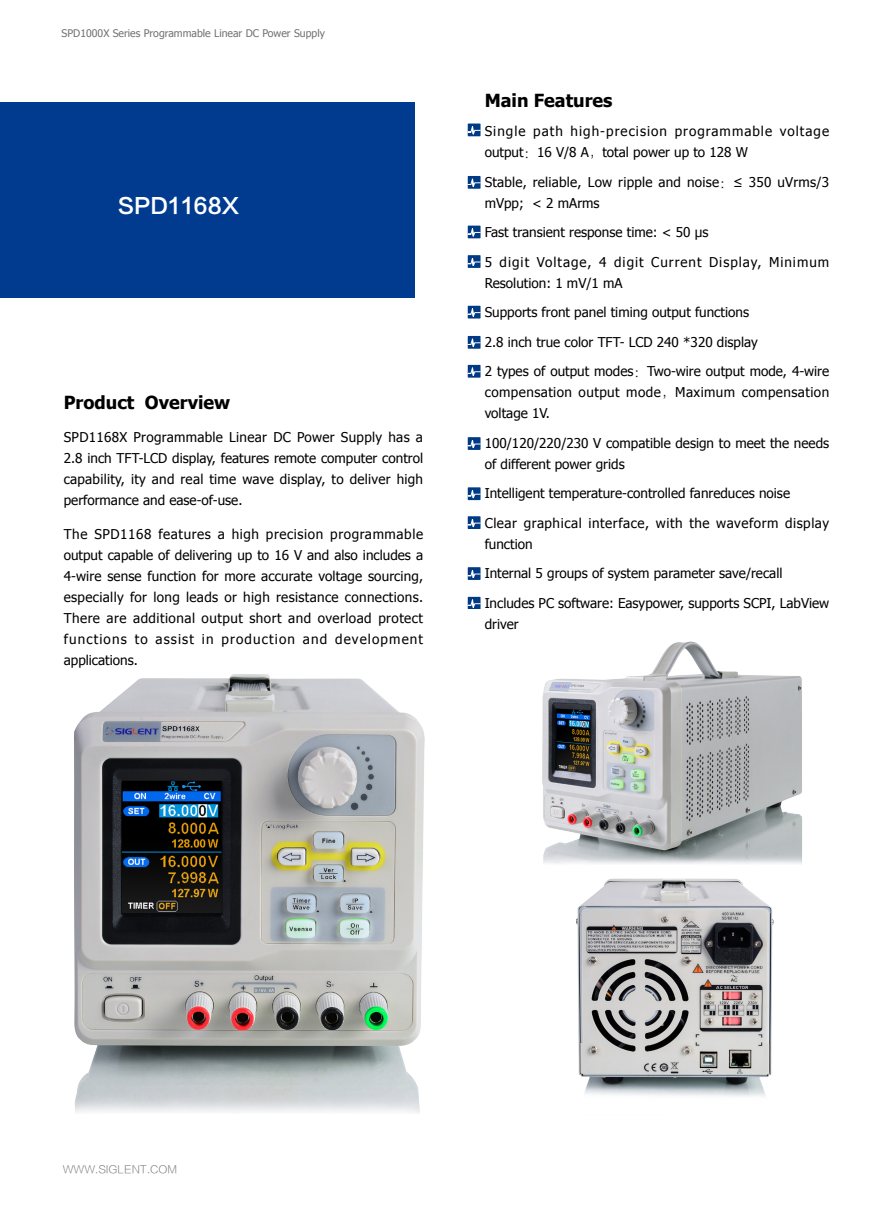
<style>
.page{position:relative;width:893px;height:1212px;background:#fff}
.page>*{position:absolute;margin:0;border:0;box-sizing:border-box;transform-origin:0 0}
.t1{font:21px "FZLTZHK GBK1 0";color:#fff}
.t2{font:700 18px "Tahoma";color:#000}
.t3{font:13.5px/21px "Tahoma";color:#000}
.t4{font:13.5px/21px "Tahoma";letter-spacing:.075em;color:#000}
.t5{font:13.5px/29.5px "Tahoma";letter-spacing:.07em;color:#000}
.t6{font:13.5px/21px "Tahoma";letter-spacing:.035em;color:#000}
.t7{font:10.5px "Tahoma";color:#727171}
.t8{font:10.5px "FZLTKHK GBK1 0";color:#727171}
.s1{font-family:"FZLTKHK GBK1 0"}
</style>
<div class="page">
<div style="left:0;top:102px;width:414px;height:195px;background:#003b90"></div>
<div style="left:468px;top:124px;width:12px;height:12px;background:#003a85"></div>
<svg style="left:468px;top:126px;width:12px;height:9px"></svg>
<div style="left:468px;top:226px;width:12px;height:12px;background:#003a85"></div>
<svg style="left:468px;top:228px;width:12px;height:9px"></svg>
<div style="left:468px;top:255px;width:12px;height:13px;background:#003a85"></div>
<svg style="left:468px;top:258px;width:12px;height:10px"></svg>
<div style="left:468px;top:306px;width:12px;height:12px;background:#003a85"></div>
<svg style="left:468px;top:308px;width:12px;height:9px"></svg>
<div style="left:468px;top:336px;width:12px;height:13px;background:#003a85"></div>
<svg style="left:468px;top:338px;width:12px;height:11px"></svg>
<div style="left:468px;top:365px;width:12px;height:13px;background:#003a85"></div>
<svg style="left:468px;top:367px;width:12px;height:11px"></svg>
<div style="left:468px;top:437px;width:12px;height:13px;background:#003a85"></div>
<svg style="left:468px;top:440px;width:12px;height:10px"></svg>
<div style="left:468px;top:487px;width:12px;height:13px;background:#003a85"></div>
<svg style="left:468px;top:490px;width:12px;height:9px"></svg>
<div style="left:468px;top:516px;width:12px;height:13px;background:#003a85"></div>
<svg style="left:468px;top:519px;width:12px;height:9px"></svg>
<div style="left:468px;top:567px;width:12px;height:12px;background:#003a85"></div>
<svg style="left:468px;top:570px;width:12px;height:8px"></svg>
<svg style="left:468px;top:597px;width:12px;height:2px"></svg>
<img style="left:74px;top:674px;width:351px;height:440px">
<img style="left:467px;top:599px;width:335px;height:228px">
<img style="left:543px;top:827px;width:259px;height:270px">
<div style="left:468px;top:176px;width:12px;height:13px;background:#003a85"></div>
<svg style="left:468px;top:178px;width:12px;height:11px"></svg>
<p class="t7" style="left:62px;top:26px;width:265px">SPD1000X Series Programmable Linear DC Power Supply</p>
<h1 class="t1" style="left:118px;top:194px;width:123px">SPD1168X</h1>
<h2 class="t2" style="left:64px;top:390px;width:168px">Product Overview</h2>
<p class="t3" style="left:64px;top:426px;width:361px;text-align:justify">SPD1168X Programmable Linear DC Power Supply has a 2.8 inch TFT-LCD display, features remote computer control capability, ity and real time wave display, to deliver high performance and ease-of-use.</p>
<p class="t3" style="left:64px;top:523px;width:361px;text-align:justify">The SPD1168 features a high precision programmable output capable of delivering up to 16 V and also includes a 4-wire sense function for more accurate voltage sourcing, especially for long leads or high resistance connections.<br>There are additional output short and overload protect functions to assist in production and development applications.</p>
<h2 class="t2" style="left:485px;top:88px;width:129px">Main Features</h2>
<p class="t4" style="left:485px;top:120px;width:346px">Single path high-precision programmable voltage output<span class="s1">：</span>16 V/8 A<span class="s1">，</span>total power up to 128 W</p>
<p class="t3" style="left:485px;top:171px;width:346px">Stable, reliable, Low ripple and noise<span class="s1">：</span>≤ 350 uVrms/3 mVpp; &lt; 2 mArms</p>
<p class="t5" style="left:485px;top:217px;width:346px">Fast transient response time: &lt; 50 μs<br>5 digit Voltage, 4 digit Current Display, Minimum</p>
<p class="t3" style="left:485px;top:267px;width:346px;line-height:29.5px">Resolution: 1 mV/1 mA<br>Supports front panel timing output functions<br>2.8 inch true color TFT- LCD 240 *320 display<br>2 types of output modes<span class="s1">：</span>Two-wire output mode, 4-wire</p>
<p class="t6" style="left:485px;top:381px;width:346px">compensation output mode<span class="s1">，</span>Maximum compensation voltage 1V.</p>
<p class="t3" style="left:485px;top:432px;width:346px">100/120/220/230 V compatible design to meet the needs of different power grids</p>
<p class="t3" style="left:485px;top:478px;width:346px;line-height:29.5px">Intelligent temperature-controlled fanreduces noise<br>Clear graphical interface, with the waveform display</p>
<p class="t3" style="left:485px;top:528px;width:346px;line-height:29.5px">function<br>Internal 5 groups of system parameter save/recall<br>Includes PC software: Easypower, supports SCPI, LabView</p>
<p class="t3" style="left:485px;top:613px;width:35px">driver</p>
<p class="t8" style="left:63px;top:1164px;width:116px">WWW.SIGLENT.COM</p>
</div>
